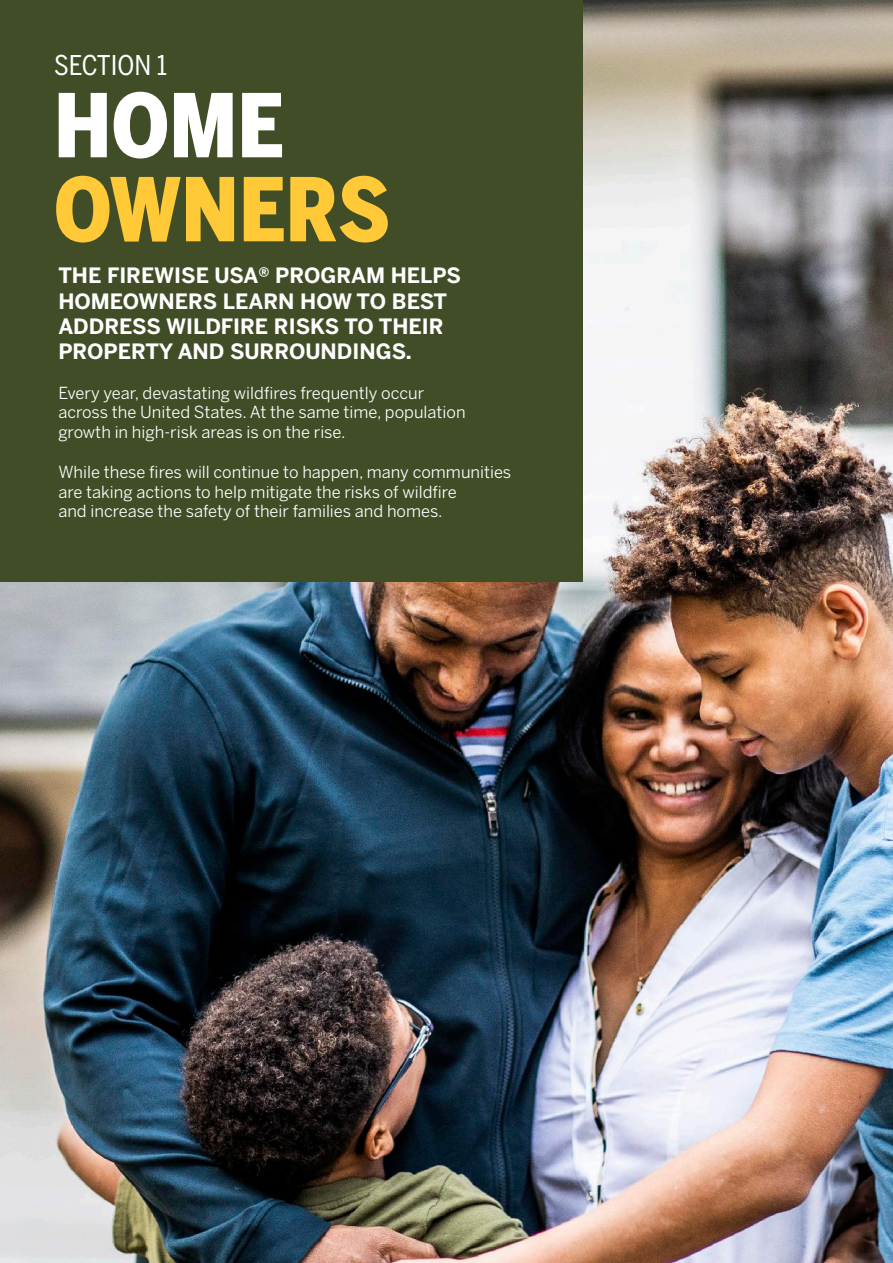
<style>
.page{position:relative;width:893px;height:1263px;background:#fff}
.page>*{position:absolute;margin:0;border:0;box-sizing:border-box;transform-origin:0 0}
.t1{font:900 87px "Benton Sans Condensed";color:#ffc938}
.t2{font:900 87px "Benton Sans Condensed";color:#fff}
.t3{font:27px "Benton Sans Condensed";color:#fff}
.t4{font:700 21px/25.2px "Benton Sans";color:#fff}
.t5{font:16.5px/19.8px "Benton Sans";color:#fff}
</style>
<div class="page">
<img style="left:0;top:0;width:893px;height:1263px">
<div style="left:0;top:0;width:583px;height:582px;background:#404d27"></div>
<hr style="left:892px;top:0;width:1px;height:100px;background:#404d27">
<p class="t3" style="left:54px;top:49px;width:115px">SECTION 1</p>
<p class="t2" style="left:54px;top:70px;width:231px">HOME</p>
<p class="t1" style="left:54px;top:154px;width:338px">OWNERS</p>
<p class="t4" style="left:58px;top:263px;width:404px">THE FIREWISE USA® PROGRAM HELPS<br>HOMEOWNERS LEARN HOW TO BEST<br>ADDRESS WILDFIRE RISKS TO THEIR<br>PROPERTY AND SURROUNDINGS.</p>
<p class="t5" style="left:58px;top:383px;width:409px">Every year, devastating wildfires frequently occur across the United States. At the same time, population growth in high-risk areas is on the rise.</p>
<p class="t5" style="left:58px;top:462px;width:454px">While these fires will continue to happen, many communities are taking actions to help mitigate the risks of wildfire<br>and increase the safety of their families and homes.</p>
</div>
